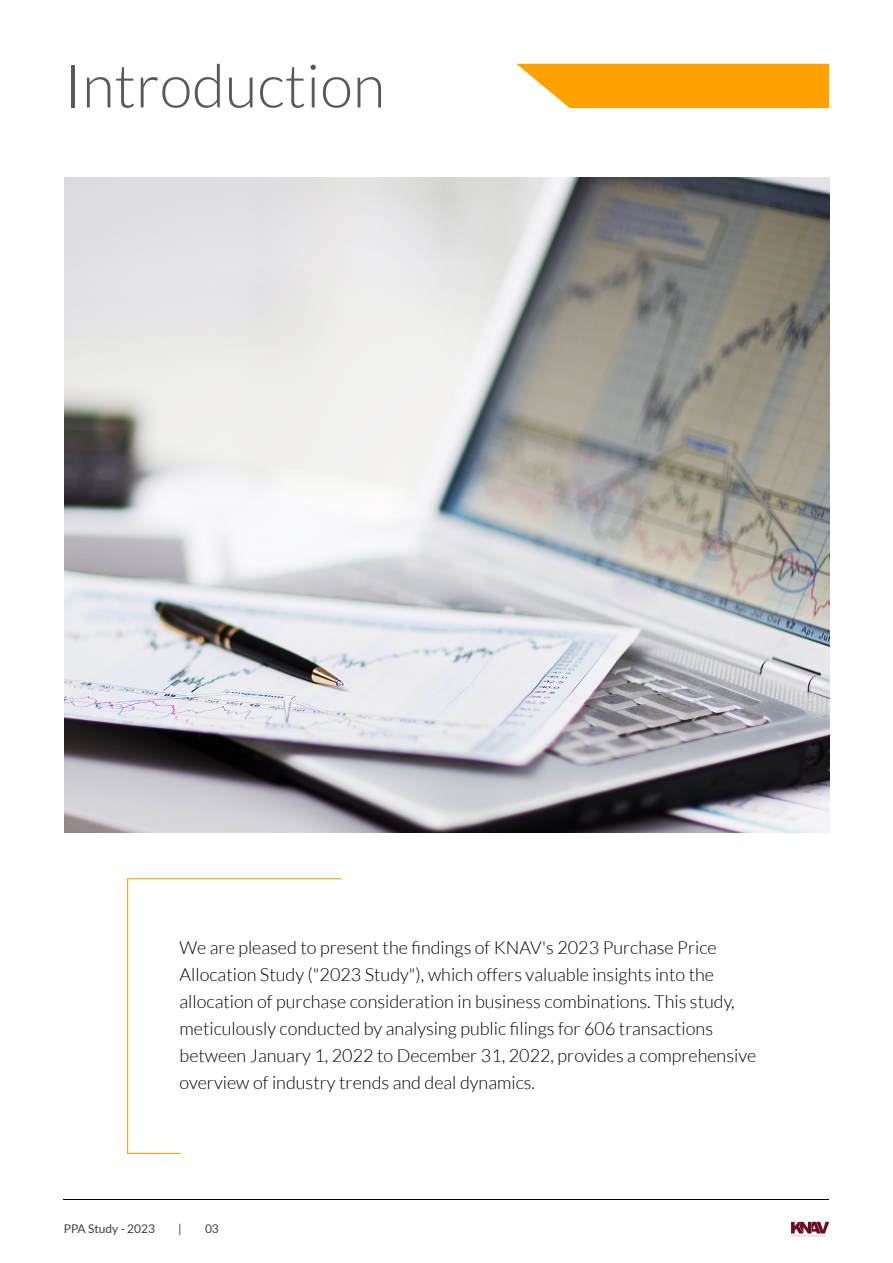
<style>
.page{position:relative;width:893px;height:1263px;background:#fff}
.page>*{position:absolute;margin:0;border:0;box-sizing:border-box;transform-origin:0 0}
.t1{font:300 60px "Lato";color:#58595b}
.t2{font:300 18px/27px "Lato";color:#000}
.t3{font:12px "Lato";color:#414042}
</style>
<div class="page">
<svg style="left:127px;top:878px;width:215px;height:276px"></svg>
<svg style="left:516px;top:64px;width:313px;height:44px;background:#ffa916"></svg>
<img style="left:64px;top:177px;width:765px;height:656px">
<hr style="left:64px;top:1199px;width:765px;height:1px;background:#000">
<svg style="left:791px;top:1222px;width:38px;height:14px"></svg>
<h1 class="t1" style="left:64px;top:54px;width:323px">Introduction</h1>
<p class="t2" style="left:180px;top:933px;width:578px">We are pleased to present the findings of KNAV's 2023 Purchase Price Allocation Study ("2023 Study"), which offers valuable insights into the allocation of purchase consideration in business combinations. This study, meticulously conducted by analysing public filings for 606 transactions between January 1, 2022 to December 31, 2022, provides a comprehensive overview of industry trends and deal dynamics.</p>
<p class="t3" style="left:64px;top:1222px;width:93px">PPA Study - 2023</p>
<p class="t3" style="left:178px;top:1222px;width:5px">|</p>
<p class="t3" style="left:205px;top:1222px;width:15px">03</p>
</div>
